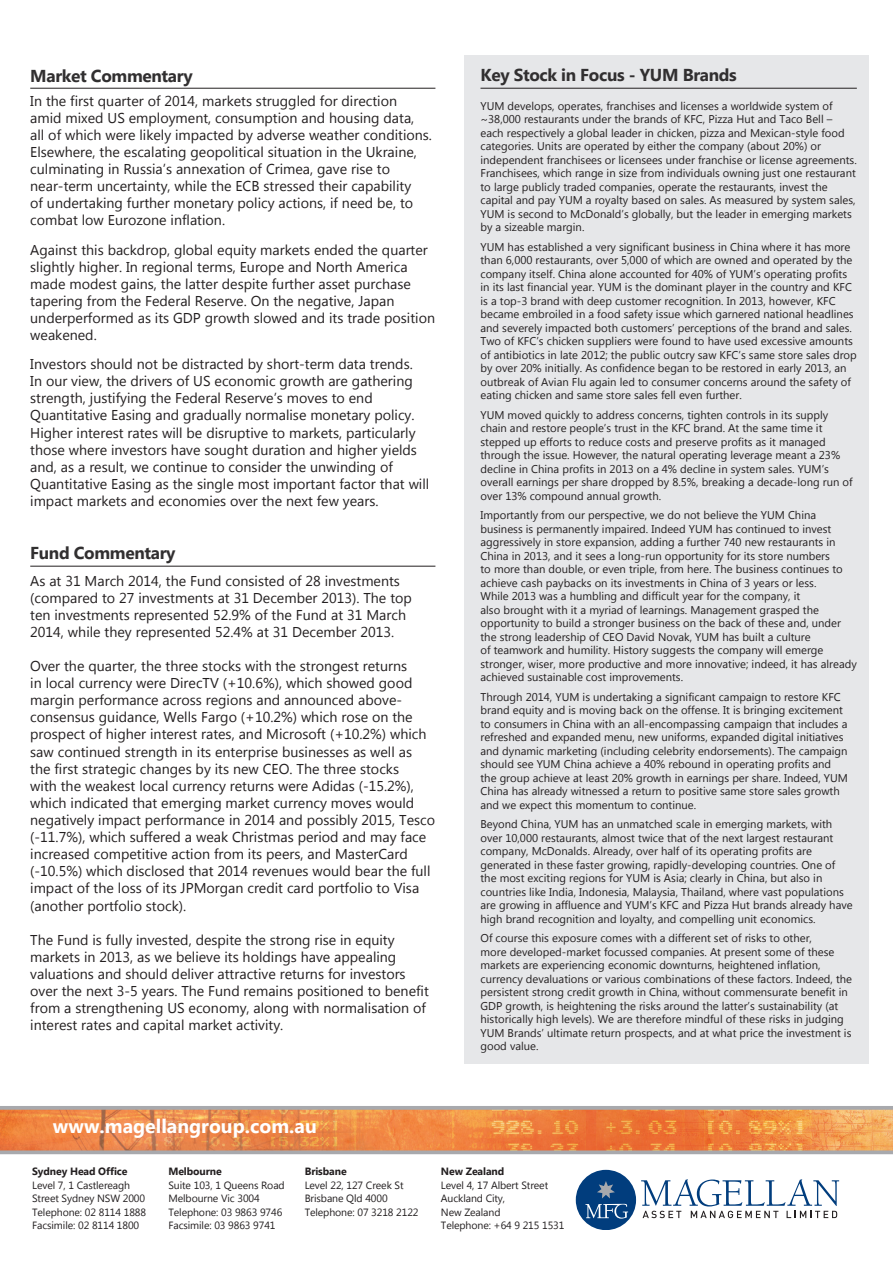
<style>
.page{position:relative;width:893px;height:1263px;background:#fff}
.page>*{position:absolute;margin:0;border:0;box-sizing:border-box;transform-origin:0 0}
.Body_copy_medium{font:700 19.5px "Microsoft Tai Le";color:#fff}
.t1{font:700 17.25px "Microsoft New Tai Lue";letter-spacing:-.02em;color:#312f30}
.t2{font:14.25px/17.1px "Microsoft New Tai Lue";color:#231f20}
.t3{font:11.25px/13.5px "Microsoft New Tai Lue";color:#231f20}
.body_copy_light{font:10.5px/13.5px "Microsoft Tai Le";letter-spacing:-.01em;color:#231f20}
.Body_copy_medium-2{font:700 10.5px "Microsoft Tai Le";letter-spacing:-.01em;color:#231f20}
</style>
<div class="page">
<img style="left:0;top:1110px;width:893px;height:40px">
<svg style="left:0;top:1150px;width:893px;height:4px;background:#afa4a0"></svg>
<div style="left:576px;top:1170px;width:60px;height:60px;background:#013d7d;border-radius:50%"></div>
<svg style="left:585px;top:1204px;width:43px;height:14px"></svg>
<svg style="left:597px;top:1181px;width:18px;height:17px"></svg>
<svg style="left:641px;top:1179px;width:198px;height:39px"></svg>
<svg style="left:0;top:1106px;width:893px;height:4px;background:#aca7a6"></svg>
<div style="left:464px;top:55px;width:405px;height:1009px;background:#e6e7e9"></div>
<hr style="left:480px;top:88px;width:377px;height:1px;background:#231f20">
<hr style="left:30px;top:88px;width:405px;height:1px;background:#231f20">
<hr style="left:30px;top:566px;width:405px;height:1px;background:#231f20">
<p class="t1" style="left:30px;top:66px;width:164px">Market Commentary</p>
<p class="t2" style="left:30px;top:93px;width:403px">In the first quarter of 2014, markets struggled for direction<br>amid mixed US employment, consumption and housing data, all of which were likely impacted by adverse weather conditions.<br>Elsewhere, the escalating geopolitical situation in the Ukraine, culminating in Russia’s annexation of Crimea, gave rise to near-term uncertainty, while the ECB stressed their capability<br>of undertaking further monetary policy actions, if need be, to combat low Eurozone inflation.</p>
<p class="t2" style="left:30px;top:242px;width:406px">Against this backdrop, global equity markets ended the quarter slightly higher. In regional terms, Europe and North America made modest gains, the latter despite further asset purchase tapering from the Federal Reserve. On the negative, Japan underperformed as its GDP growth slowed and its trade position weakened.</p>
<p class="t2" style="left:30px;top:357px;width:401px">Investors should not be distracted by short-term data trends.<br>In our view, the drivers of US economic growth are gathering strength, justifying the Federal Reserve’s moves to end Quantitative Easing and gradually normalise monetary policy.<br>Higher interest rates will be disruptive to markets, particularly those where investors have sought duration and higher yields and, as a result, we continue to consider the unwinding of Quantitative Easing as the single most important factor that will impact markets and economies over the next few years.</p>
<p class="t1" style="left:30px;top:543px;width:147px">Fund Commentary</p>
<p class="t2" style="left:30px;top:573px;width:383px">As at 31 March 2014, the Fund consisted of 28 investments (compared to 27 investments at 31 December 2013). The top ten investments represented 52.9% of the Fund at 31 March 2014, while they represented 52.4% at 31 December 2013.</p>
<p class="t2" style="left:30px;top:659px;width:406px">Over the quarter, the three stocks with the strongest returns<br>in local currency were DirecTV (+10.6%), which showed good margin performance across regions and announced above&shy;consensus guidance, Wells Fargo (+10.2%) which rose on the prospect of higher interest rates, and Microsoft (+10.2%) which saw continued strength in its enterprise businesses as well as the first strategic changes by its new CEO. The three stocks<br>with the weakest local currency returns were Adidas (-15.2%), which indicated that emerging market currency moves would negatively impact performance in 2014 and possibly 2015, Tesco (-11.7%), which suffered a weak Christmas period and may face increased competitive action from its peers, and MasterCard (-10.5%) which disclosed that 2014 revenues would bear the full impact of the loss of its JPMorgan credit card portfolio to Visa (another portfolio stock).</p>
<p class="t2" style="left:30px;top:932px;width:400px">The Fund is fully invested, despite the strong rise in equity markets in 2013, as we believe its holdings have appealing valuations and should deliver attractive returns for investors over the next 3-5 years. The Fund remains positioned to benefit from a strengthening US economy, along with normalisation of interest rates and capital market activity.</p>
<p class="Body_copy_medium" style="left:53px;top:1115px;width:265px">www.magellangroup.com.au</p>
<p class="t1" style="left:480px;top:65px;width:258px">Key Stock in Focus - YUM Brands</p>
<p class="t3" style="left:480px;top:100px;width:378px">YUM develops, operates, franchises and licenses a worldwide system of ~38,000 restaurants under the brands of KFC, Pizza Hut and Taco Bell – each respectively a global leader in chicken, pizza and Mexican-style food categories. Units are operated by either the company (about 20%) or independent franchisees or licensees under franchise or license agreements.<br>Franchisees, which range in size from individuals owning just one restaurant to large publicly traded companies, operate the restaurants, invest the capital and pay YUM a royalty based on sales. As measured by system sales, YUM is second to McDonald’s globally, but the leader in emerging markets by a sizeable margin.</p>
<p class="t3" style="left:480px;top:241px;width:378px">YUM has established a very significant business in China where it has more than 6,000 restaurants, over 5,000 of which are owned and operated by the company itself. China alone accounted for 40% of YUM’s operating profits in its last financial year. YUM is the dominant player in the country and KFC is a top-3 brand with deep customer recognition. In 2013, however, KFC became embroiled in a food safety issue which garnered national headlines and severely impacted both customers’ perceptions of the brand and sales.<br>Two of KFC’s chicken suppliers were found to have used excessive amounts of antibiotics in late 2012; the public outcry saw KFC’s same store sales drop by over 20% initially. As confidence began to be restored in early 2013, an outbreak of Avian Flu again led to consumer concerns around the safety of eating chicken and same store sales fell even further.</p>
<p class="t3" style="left:480px;top:409px;width:374px">YUM moved quickly to address concerns, tighten controls in its supply chain and restore people’s trust in the KFC brand. At the same time it stepped up efforts to reduce costs and preserve profits as it managed through the issue. However, the natural operating leverage meant a 23% decline in China profits in 2013 on a 4% decline in system sales. YUM’s overall earnings per share dropped by 8.5%, breaking a decade-long run of over 13% compound annual growth.</p>
<p class="t3" style="left:480px;top:509px;width:364px">Importantly from our perspective, we do not believe the YUM China business is permanently impaired. Indeed YUM has continued to invest aggressively in store expansion, adding a further 740 new restaurants in China in 2013, and it sees a long-run opportunity for its store numbers to more than double, or even triple, from here. The business continues to achieve cash paybacks on its investments in China of 3 years or less.</p>
<p class="t3" style="left:480px;top:590px;width:378px">While 2013 was a humbling and difficult year for the company, it<br>also brought with it a myriad of learnings. Management grasped the opportunity to build a stronger business on the back of these and, under the strong leadership of CEO David Novak, YUM has built a culture<br>of teamwork and humility. History suggests the company will emerge stronger, wiser, more productive and more innovative; indeed, it has already achieved sustainable cost improvements.</p>
<p class="t3" style="left:480px;top:691px;width:369px">Through 2014, YUM is undertaking a significant campaign to restore KFC brand equity and is moving back on the offense. It is bringing excitement to consumers in China with an all-encompassing campaign that includes a refreshed and expanded menu, new uniforms, expanded digital initiatives and dynamic marketing (including celebrity endorsements). The campaign should see YUM China achieve a 40% rebound in operating profits and the group achieve at least 20% growth in earnings per share. Indeed, YUM China has already witnessed a return to positive same store sales growth and we expect this momentum to continue.</p>
<p class="t3" style="left:480px;top:818px;width:374px">Beyond China, YUM has an unmatched scale in emerging markets, with over 10,000 restaurants, almost twice that of the next largest restaurant company, McDonalds. Already, over half of its operating profits are generated in these faster growing, rapidly-developing countries. One of the most exciting regions for YUM is Asia; clearly in China, but also in countries like India, Indonesia, Malaysia, Thailand, where vast populations are growing in affluence and YUM’s KFC and Pizza Hut brands already have high brand recognition and loyalty, and compelling unit economics.</p>
<p class="t3" style="left:480px;top:932px;width:373px">Of course this exposure comes with a different set of risks to other,<br>more developed-market focussed companies. At present some of these markets are experiencing economic downturns, heightened inflation, currency devaluations or various combinations of these factors. Indeed, the persistent strong credit growth in China, without commensurate benefit in GDP growth, is heightening the risks around the latter’s sustainability (at historically high levels). We are therefore mindful of these risks in judging YUM Brands’ ultimate return prospects, and at what price the investment is good value.</p>
<p class="Body_copy_medium-2" style="left:32px;top:1165px;width:97px">Sydney Head Office</p>
<p class="body_copy_light" style="left:32px;top:1179px;width:115px">Level 7, 1 Castlereagh<br>Street Sydney NSW 2000<br>Telephone: 02 8114 1888<br>Facsimile: 02 8114 1800</p>
<p class="Body_copy_medium-2" style="left:168px;top:1165px;width:55px">Melbourne</p>
<p class="body_copy_light" style="left:168px;top:1179px;width:118px">Suite 103, 1 Queens Road<br>Melbourne Vic 3004</p>
<p class="body_copy_light" style="left:168px;top:1206px;width:115px">Telephone: 03 9863 9746<br>Facsimile: 03 9863 9741</p>
<p class="Body_copy_medium-2" style="left:305px;top:1165px;width:43px">Brisbane</p>
<p class="body_copy_light" style="left:305px;top:1179px;width:100px">Level 22, 127 Creek St<br>Brisbane Qld 4000</p>
<p class="body_copy_light" style="left:305px;top:1206px;width:115px">Telephone: 07 3218 2122</p>
<p class="Body_copy_medium-2" style="left:441px;top:1165px;width:65px">New Zealand</p>
<p class="body_copy_light" style="left:441px;top:1179px;width:109px">Level 4, 17 Albert Street</p>
<p class="body_copy_light" style="left:441px;top:1192px;width:66px">Auckland City,<br>New Zealand</p>
<p class="body_copy_light" style="left:441px;top:1219px;width:125px">Telephone: +64 9 215 1531</p>
</div>
